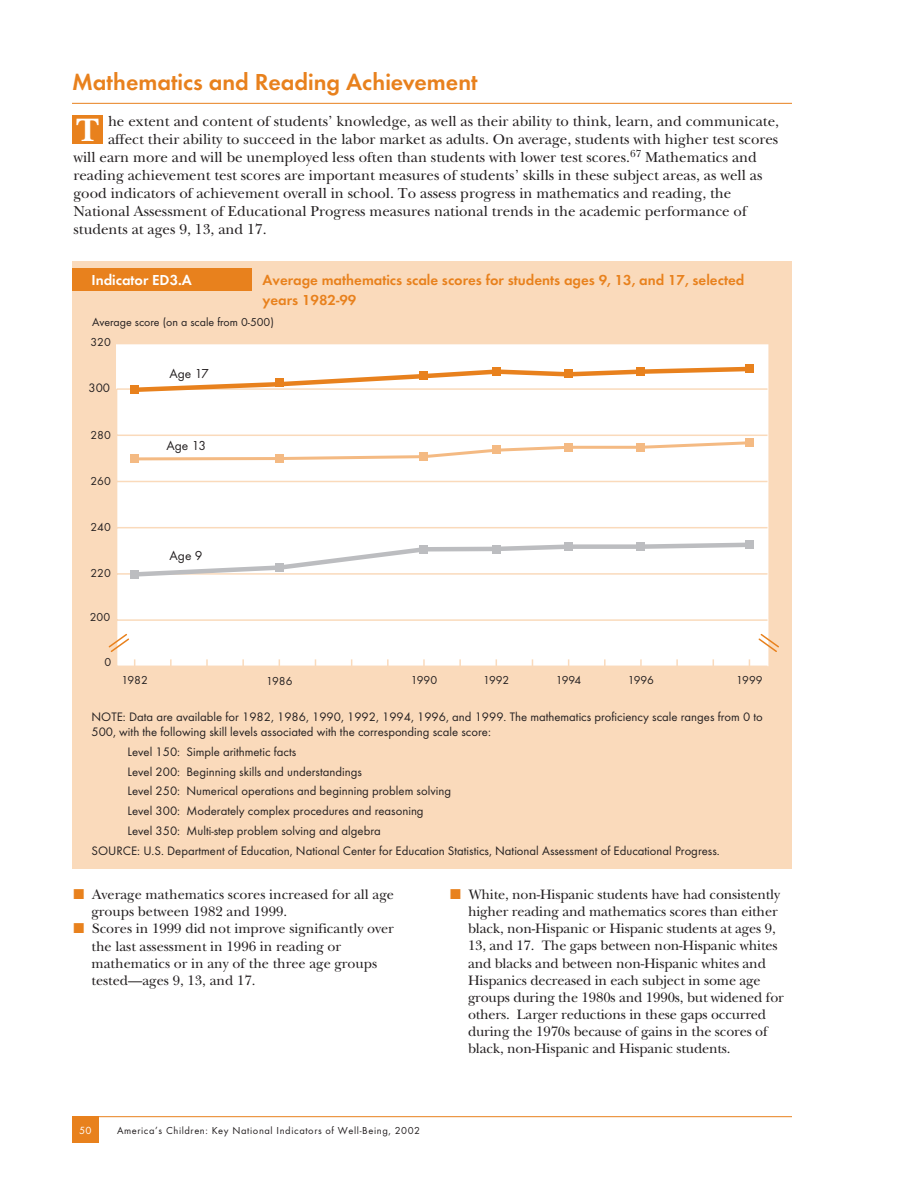
<style>
.page{position:relative;width:918px;height:1188px;background:#fff}
.page>*{position:absolute;margin:0;border:0;box-sizing:border-box;transform-origin:0 0}
.t1{font:700 33.75px "New Baskerville";color:#fff}
.t2{font:600 24px "Futura T";color:#e8811d}
.t3{font:15px "New Baskerville";color:#231f20}
.t4{font:600 15px/20.2px "Futura T";color:#e8811d}
.t5{font:600 15px "Futura T";color:#fff}
.t6{font:14.25px/17.1px "New Baskerville";letter-spacing:-.01em;color:#231f20}
.t7{font:13.5px "Futura T";color:#231f20}
.t8{font:12.75px/15.3px "Futura T";color:#231f20}
.t9{font:12px "Futura T";color:#231f20}
.t10{font:10.8px "Futura T";color:#fff}
.t11{font:10.5px "Futura T";letter-spacing:.055em;color:#231f20}
.s1{color:#e8811d}
</style>
<div class="page">
<div style="left:72px;top:1116px;width:27px;height:27px;background:#e8811d"></div>
<hr style="left:72px;top:1116px;width:720px;height:1px;background:#e8811d">
<hr style="left:72px;top:103px;width:720px;height:1px;background:#e8811d">
<div style="left:72px;top:115px;width:31px;height:29px;background:#e8811d"></div>
<div style="left:72px;top:261px;width:720px;height:607px;background:#fadabb"></div>
<div style="left:117px;top:345px;width:651px;height:320px;background:#fff"></div>
<div style="left:116px;top:344px;width:652px;height:322px;border:2px solid #fff"></div>
<svg style="left:170px;top:659px;width:2px;height:7px"></svg>
<svg style="left:206px;top:659px;width:2px;height:7px"></svg>
<svg style="left:242px;top:659px;width:2px;height:7px"></svg>
<svg style="left:387px;top:659px;width:2px;height:7px"></svg>
<svg style="left:423px;top:659px;width:2px;height:7px"></svg>
<svg style="left:459px;top:659px;width:2px;height:7px"></svg>
<svg style="left:604px;top:659px;width:2px;height:7px"></svg>
<svg style="left:640px;top:659px;width:2px;height:7px"></svg>
<svg style="left:676px;top:659px;width:2px;height:7px"></svg>
<hr style="left:116px;top:389px;width:1px;height:277px;background:#fadabb">
<hr style="left:117px;top:619px;width:651px;height:2px;background:#fadabb">
<hr style="left:117px;top:573px;width:651px;height:2px;background:#fadabb">
<hr style="left:117px;top:527px;width:651px;height:1px;background:#fadabb">
<hr style="left:117px;top:481px;width:651px;height:1px;background:#fadabb">
<hr style="left:117px;top:435px;width:651px;height:1px;background:#fadabb">
<hr style="left:117px;top:388px;width:651px;height:2px;background:#fadabb">
<div style="left:130px;top:454px;width:9px;height:9px;background:#f4ba83"></div>
<div style="left:275px;top:454px;width:9px;height:9px;background:#f4ba83"></div>
<div style="left:745px;top:438px;width:9px;height:9px;background:#f4ba83"></div>
<svg style="left:139px;top:441px;width:606px;height:20px"></svg>
<svg style="left:130px;top:540px;width:624px;height:39px"></svg>
<svg style="left:130px;top:364px;width:625px;height:30px"></svg>
<svg style="left:108px;top:632px;width:671px;height:21px"></svg>
<div style="left:72px;top:268px;width:180px;height:23px;background:#e8811d"></div>
<h2 class="t2" style="left:72px;top:72px;width:407px">Mathematics and Reading Achievement</h2>
<h1 class="t1" style="left:76px;top:119px;width:24px">T</h1>
<p class="t3" style="left:108px;top:116px;width:673px">he extent and content of students’ knowledge, as well as their ability to think, learn, and communicate,</p>
<p class="t3" style="left:108px;top:134px;width:672px">affect their ability to succeed in the labor market as adults. On average, students with higher test scores</p>
<p class="t3" style="left:74px;top:152px;width:685px">will earn more and will be unemployed less often than students with lower test scores.<sup>67</sup> Mathematics and</p>
<p class="t3" style="left:73px;top:170px;width:690px">reading achievement test scores are important measures of students’ skills in these subject areas, as well as</p>
<p class="t3" style="left:73px;top:188px;width:659px">good indicators of achievement overall in school. To assess progress in mathematics and reading, the</p>
<p class="t3" style="left:73px;top:206px;width:675px">National Assessment of Educational Progress measures national trends in the academic performance of</p>
<p class="t3" style="left:73px;top:224px;width:195px">students at ages 9, 13, and 17.</p>
<p class="t5" style="left:91px;top:274px;width:102px">Indicator ED3.A</p>
<p class="t4" style="left:262px;top:271px;width:483px">Average mathematics scale scores for students ages 9, 13, and 17, selected years 1982-99</p>
<p class="t9" style="left:92px;top:318px;width:183px">Average score (on a scale from 0-500)</p>
<p class="t9" style="left:90px;top:338px;width:22px">320</p>
<p class="t8" style="left:89px;top:381px;width:23px">300</p>
<p class="t7" style="left:169px;top:368px;width:41px">Age 17</p>
<p class="t9" style="left:90px;top:430px;width:22px">280</p>
<p class="t9" style="left:90px;top:476px;width:22px">260</p>
<p class="t7" style="left:166px;top:440px;width:41px">Age 13</p>
<p class="t9" style="left:91px;top:522px;width:22px">240</p>
<p class="t9" style="left:90px;top:569px;width:22px">220</p>
<p class="t7" style="left:170px;top:551px;width:35px">Age 9</p>
<p class="t9" style="left:90px;top:612px;width:22px">200</p>
<p class="t9" style="left:104px;top:657px;width:8px">0</p>
<p class="t9" style="left:122px;top:675px;width:28px">1982</p>
<p class="t9" style="left:266px;top:676px;width:28px">1986</p>
<p class="t9" style="left:411px;top:675px;width:28px">1990</p>
<p class="t9" style="left:483px;top:675px;width:28px">1992</p>
<p class="t9" style="left:556px;top:675px;width:27px">1994</p>
<p class="t9" style="left:628px;top:675px;width:28px">1996</p>
<p class="t9" style="left:736px;top:675px;width:28px">1999</p>
<p class="t8" style="left:92px;top:710px;width:673px">NOTE: Data are available for 1982, 1986, 1990, 1992, 1994, 1996, and 1999. The mathematics proficiency scale ranges from 0 to<br>500, with the following skill levels associated with the corresponding scale score:</p>
<p class="t8" style="left:127px;top:745px;width:170px">Level 150: Simple arithmetic facts</p>
<p class="t8" style="left:127px;top:765px;width:236px">Level 200: Beginning skills and understandings</p>
<p class="t8" style="left:127px;top:785px;width:325px">Level 250: Numerical operations and beginning problem solving</p>
<p class="t8" style="left:127px;top:804px;width:298px">Level 300: Moderately complex procedures and reasoning</p>
<p class="t8" style="left:127px;top:824px;width:255px">Level 350: Multi-step problem solving and algebra</p>
<p class="t8" style="left:92px;top:844px;width:630px">SOURCE: U.S. Department of Education, National Center for Education Statistics, National Assessment of Educational Progress.</p>
<p class="t6" style="left:92px;top:887px;width:304px;line-height:17.7px;text-indent:-18px"><span class="s1">■</span> Average mathematics scores increased for all age groups between 1982 and 1999.</p>
<p class="t6" style="left:92px;top:922px;width:304px;text-indent:-18px"><span class="s1">■</span> Scores in 1999 did not improve significantly over the last assessment in 1996 in reading or mathematics or in any of the three age groups tested—ages 9, 13, and 17.</p>
<p class="t10" style="left:79px;top:1126px;width:14px">50</p>
<p class="t11" style="left:117px;top:1126px;width:305px">America’s Children: Key National Indicators of Well-Being, 2002</p>
<p class="t6" style="left:468px;top:887px;width:317px;text-indent:-18px"><span class="s1">■</span> White, non-Hispanic students have had consistently higher reading and mathematics scores than either black, non-Hispanic or Hispanic students at ages 9, 13, and 17. The gaps between non-Hispanic whites and blacks and between non-Hispanic whites and Hispanics decreased in each subject in some age groups during the 1980s and 1990s, but widened for others. Larger reductions in these gaps occurred during the 1970s because of gains in the scores of black, non-Hispanic and Hispanic students.</p>
</div>
